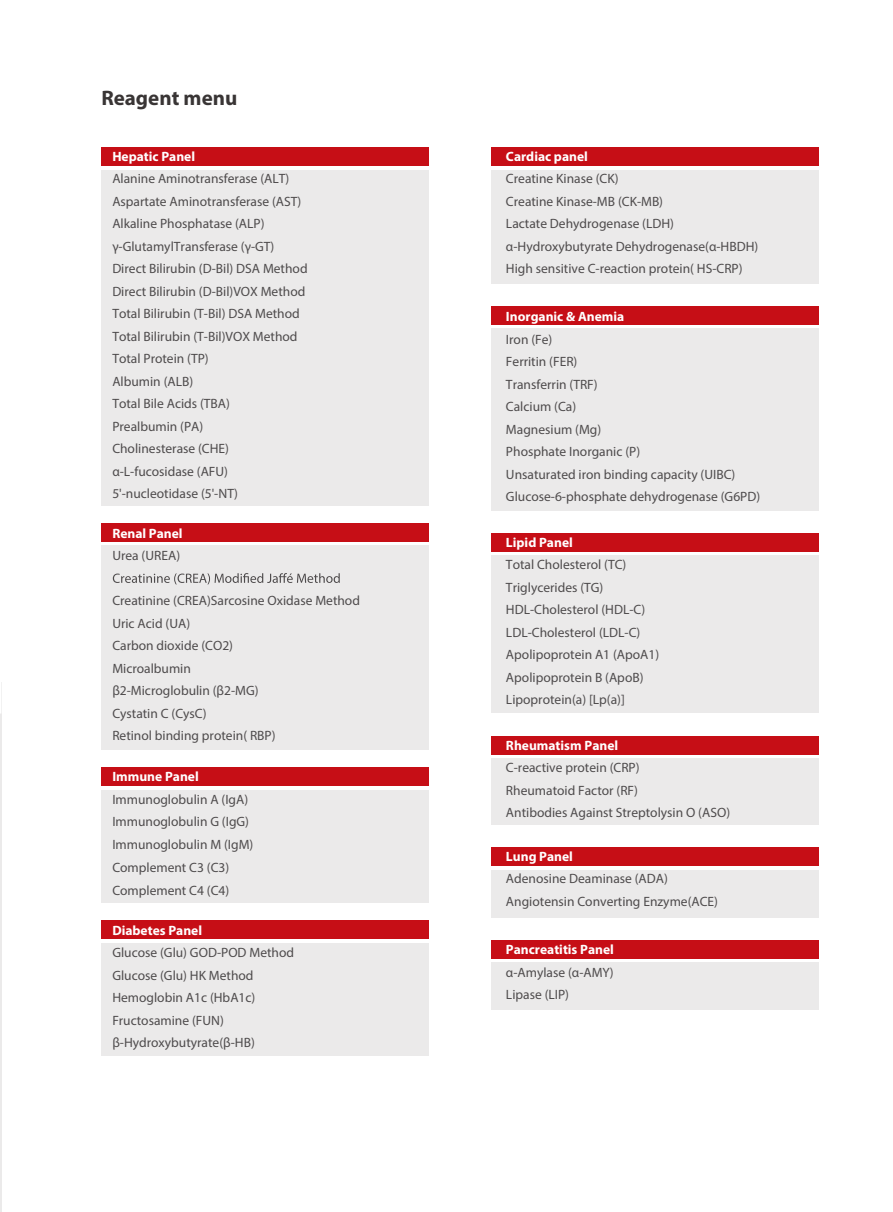
<style>
.page{position:relative;width:893px;height:1212px;background:#fff}
.page>*{position:absolute;margin:0;border:0;box-sizing:border-box;transform-origin:0 0}
.t1{font:700 21px "Myriad Pro";color:#393535}
.t2{font:13.5px/22.5px "Myriad Pro";color:#4e4b4c}
.t3{font:700 13.5px "Myriad Pro";color:#fff}
</style>
<div class="page">
<hr style="left:0;top:682px;width:1px;height:530px;background:#ebeaea">
<div style="left:101px;top:147px;width:327px;height:19px;background:#c60e16"></div>
<div style="left:101px;top:170px;width:327px;height:336px;background:#ebeaea"></div>
<div style="left:101px;top:523px;width:327px;height:19px;background:#c60e16"></div>
<div style="left:101px;top:546px;width:327px;height:204px;background:#ebeaea"></div>
<svg style="left:113px;top:573px;width:227px;height:11px"></svg>
<div style="left:101px;top:767px;width:327px;height:19px;background:#c60e16"></div>
<div style="left:101px;top:790px;width:327px;height:113px;background:#ebeaea"></div>
<svg style="left:0;top:682px;width:1px;height:31px"></svg>
<div style="left:101px;top:943px;width:327px;height:113px;background:#ebeaea"></div>
<div style="left:101px;top:920px;width:327px;height:19px;background:#c60e16"></div>
<div style="left:491px;top:147px;width:327px;height:19px;background:#c60e16"></div>
<div style="left:491px;top:170px;width:327px;height:114px;background:#ebeaea"></div>
<div style="left:491px;top:306px;width:327px;height:19px;background:#c60e16"></div>
<div style="left:491px;top:328px;width:327px;height:182px;background:#ebeaea"></div>
<div style="left:491px;top:533px;width:327px;height:19px;background:#c60e16"></div>
<div style="left:491px;top:555px;width:327px;height:158px;background:#ebeaea"></div>
<div style="left:491px;top:736px;width:327px;height:18px;background:#c60e16"></div>
<div style="left:491px;top:758px;width:327px;height:67px;background:#ebeaea"></div>
<div style="left:491px;top:847px;width:327px;height:19px;background:#c60e16"></div>
<div style="left:491px;top:870px;width:327px;height:47px;background:#ebeaea"></div>
<div style="left:491px;top:940px;width:327px;height:19px;background:#c60e16"></div>
<div style="left:491px;top:962px;width:327px;height:48px;background:#ebeaea"></div>
<h1 class="t1" style="left:101px;top:84px;width:137px">Reagent menu</h1>
<p class="t3" style="left:112px;top:147px;width:84px">Hepatic Panel</p>
<p class="t2" style="left:112px;top:167px;width:197px">Alanine Aminotransferase (ALT)<br>Aspartate Aminotransferase (AST)<br>Alkaline Phosphatase (ALP) γ-GlutamylTransferase (γ-GT)<br>Direct Bilirubin (D-Bil) DSA Method<br>Direct Bilirubin (D-Bil)VOX Method<br>Total Bilirubin (T-Bil) DSA Method<br>Total Bilirubin (T-Bil)VOX Method<br>Total Protein (TP)<br>Albumin (ALB)<br>Total Bile Acids (TBA)<br>Prealbumin (PA)<br>Cholinesterase (CHE) α-L-fucosidase (AFU)<br>5'-nucleotidase (5'-NT)</p>
<p class="t3" style="left:112px;top:524px;width:72px">Renal Panel</p>
<p class="t2" style="left:112px;top:544px;width:69px">Urea (UREA)</p>
<p class="t2" style="left:112px;top:589px;width:249px">Creatinine (CREA)Sarcosine Oxidase Method<br>Uric Acid (UA)<br>Carbon dioxide (CO2)<br>Microalbumin<br>β2-Microglobulin (β2-MG)<br>Cystatin C (CysC)<br>Retinol binding protein( RBP)</p>
<p class="t3" style="left:112px;top:768px;width:88px">Immune Panel</p>
<p class="t2" style="left:112px;top:787px;width:143px">Immunoglobulin A (IgA)<br>Immunoglobulin G (IgG)<br>Immunoglobulin M (IgM)<br>Complement C3 (C3)<br>Complement C4 (C4)</p>
<p class="t3" style="left:112px;top:921px;width:91px">Diabetes Panel</p>
<p class="t2" style="left:112px;top:941px;width:183px">Glucose (Glu) GOD-POD Method<br>Glucose (Glu) HK Method<br>Hemoglobin A1c (HbA1c)<br>Fructosamine (FUN) β-Hydroxybutyrate(β-HB)</p>
<p class="t3" style="left:506px;top:147px;width:83px">Cardiac panel</p>
<p class="t2" style="left:506px;top:167px;width:254px">Creatine Kinase (CK)<br>Creatine Kinase-MB (CK-MB)<br>Lactate Dehydrogenase (LDH) α-Hydroxybutyrate Dehydrogenase(α-HBDH)<br>High sensitive C-reaction protein( HS-CRP)</p>
<p class="t3" style="left:506px;top:308px;width:120px">Inorganic &amp; Anemia</p>
<p class="t2" style="left:506px;top:328px;width:256px">Iron (Fe)<br>Ferritin (FER)<br>Transferrin (TRF)<br>Calcium (Ca)<br>Magnesium (Mg)<br>Phosphate Inorganic (P)<br>Unsaturated iron binding capacity (UIBC)<br>Glucose-6-phosphate dehydrogenase (G6PD)</p>
<p class="t3" style="left:506px;top:533px;width:68px">Lipid Panel</p>
<p class="t2" style="left:506px;top:553px;width:155px">Total Cholesterol (TC)<br>Triglycerides (TG)<br>HDL-Cholesterol (HDL-C)<br>LDL-Cholesterol (LDL-C)<br>Apolipoprotein A1 (ApoA1)<br>Apolipoprotein B (ApoB)<br>Lipoprotein(a) [Lp(a)]</p>
<p class="t3" style="left:506px;top:736px;width:114px">Rheumatism Panel</p>
<p class="t2" style="left:506px;top:756px;width:226px">C-reactive protein (CRP)<br>Rheumatoid Factor (RF)<br>Antibodies Against Streptolysin O (ASO)</p>
<p class="t3" style="left:506px;top:847px;width:69px">Lung Panel</p>
<p class="t2" style="left:506px;top:867px;width:214px">Adenosine Deaminase (ADA)<br>Angiotensin Converting Enzyme(ACE)</p>
<p class="t3" style="left:506px;top:941px;width:109px">Pancreatitis Panel</p>
<p class="t2" style="left:506px;top:960px;width:109px">α-Amylase (α-AMY)<br>Lipase (LIP)</p>
</div>
